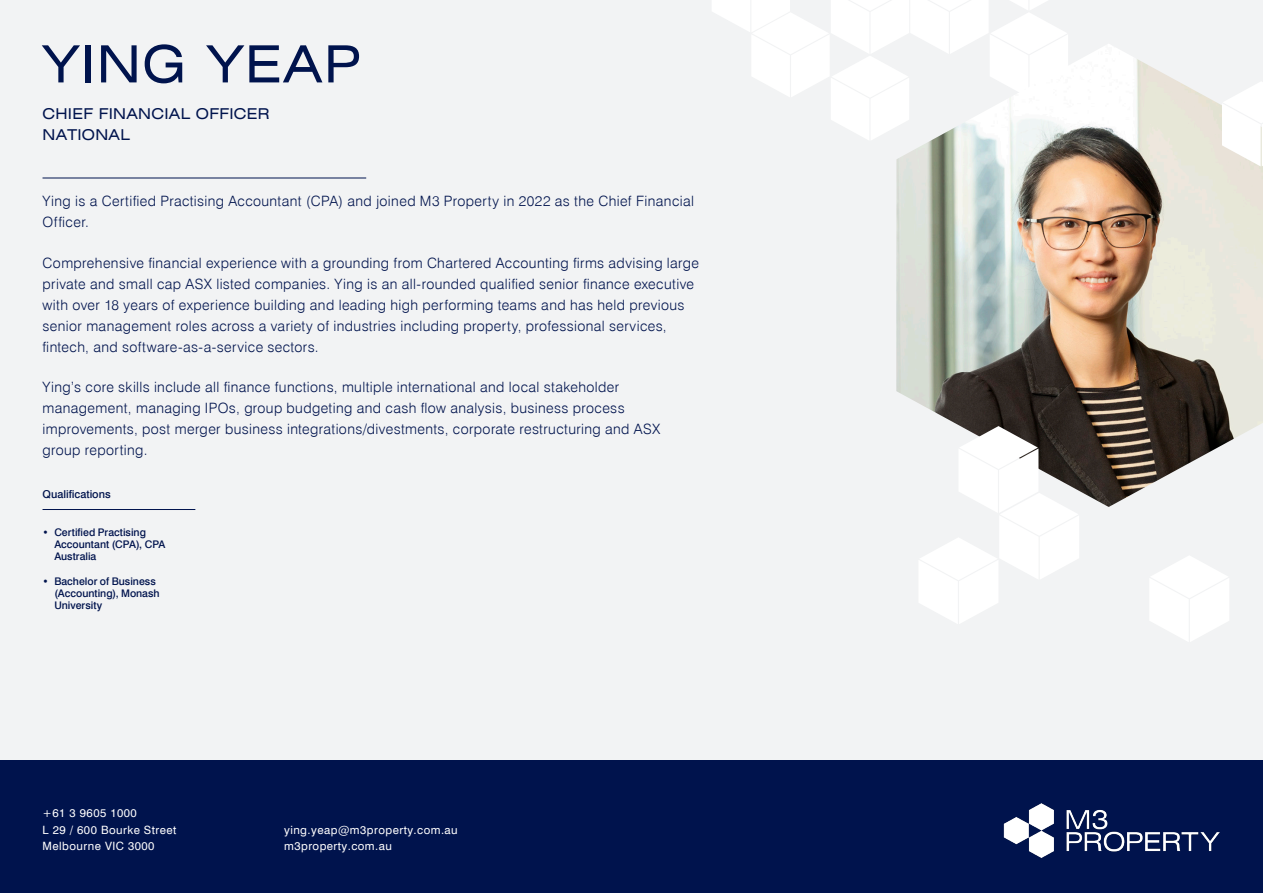
<style>
.page{position:relative;width:1263px;height:893px;background:#fff}
.page>*{position:absolute;margin:0;border:0;box-sizing:border-box;transform-origin:0 0}
.t1{font:expanded 51.3px "Swiss 721 BT";letter-spacing:.03em;color:#00134d}
.t2{font:expanded 15px "Swiss 721 BT";letter-spacing:.02em;color:#00134d}
.t3{font:300 14.25px/21px "Swiss 721 BT";letter-spacing:.025em;color:#00134d}
.t4{font:11.4px "Swiss 721 BT";letter-spacing:.04em;color:#fff}
.t5{font:500 10.95px "Swiss 721 BT";color:#00134d}
.t6{font:500 10.5px/12px "Swiss 721 BT";color:#00134d}
</style>
<div class="page">
<div style="left:0;top:0;width:1263px;height:761px;background:#f2f3f4"></div>
<div style="left:0;top:760px;width:1263px;height:133px;background:#00134d"></div>
<img style="left:1004px;top:803px;width:216px;height:55px">
<hr style="left:43px;top:178px;width:323px;height:1px;background:#00134d">
<svg style="left:712px;top:0;width:356px;height:140px;fill:#fff"></svg>
<img style="left:896px;top:44px;width:367px;height:463px">
<svg style="left:1150px;top:556px;width:79px;height:86px"></svg>
<svg style="left:918px;top:426px;width:161px;height:198px"></svg>
<svg style="left:1222px;top:81px;width:41px;height:85px"></svg>
<hr style="left:43px;top:509px;width:152px;height:1px;background:#00134d">
<p class="t1" style="left:43px;top:33px;width:320px">YING YEAP</p>
<p class="t2" style="left:43px;top:105px;width:229px">CHIEF FINANCIAL OFFICER</p>
<p class="t2" style="left:43px;top:126px;width:89px">NATIONAL</p>
<p class="t3" style="left:43px;top:190px;width:653px">Ying is a Certified Practising Accountant (CPA) and joined M3 Property in 2022 as the Chief Financial<br>Officer.</p>
<p class="t3" style="left:43px;top:252px;width:658px">Comprehensive financial experience with a grounding from Chartered Accounting firms advising large private and small cap ASX listed companies. Ying is an all-rounded qualified senior finance executive with over 18 years of experience building and leading high performing teams and has held previous senior management roles across a variety of industries including property, professional services, fintech, and software-as-a-service sectors.</p>
<p class="t3" style="left:43px;top:376px;width:619px">Ying’s core skills include all finance functions, multiple international and local stakeholder management, managing IPOs, group budgeting and cash flow analysis, business process improvements, post merger business integrations/divestments, corporate restructuring and ASX group reporting.</p>
<p class="t5" style="left:43px;top:487px;width:70px">Qualifications</p>
<p class="t6" style="left:54px;top:526px;width:113px;text-indent:-12px">• Certified Practising<br>Accountant (CPA), CPA<br>Australia</p>
<p class="t6" style="left:54px;top:575px;width:107px;text-indent:-12px">• Bachelor of Business (Accounting), Monash<br>University</p>
<p class="t4" style="left:43px;top:806px;width:96px">+61 3 9605 1000</p>
<p class="t4" style="left:43px;top:823px;width:135px">L 29 / 600 Bourke Street</p>
<p class="t4" style="left:43px;top:839px;width:113px">Melbourne VIC 3000</p>
<p class="t4" style="left:284px;top:823px;width:175px">ying.yeap@m3property.com.au</p>
<p class="t4" style="left:284px;top:839px;width:109px">m3property.com.au</p>
</div>
